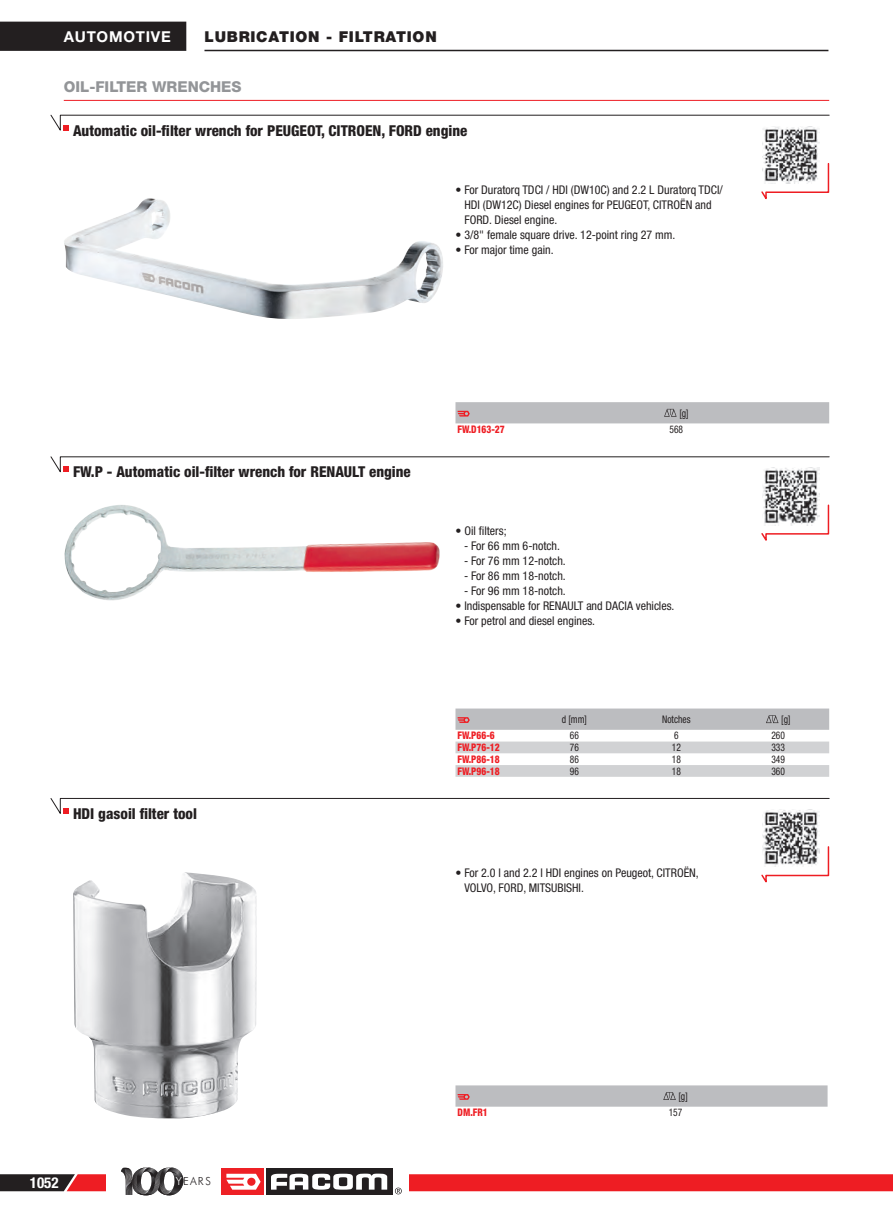
<style>
.page{position:relative;width:893px;height:1212px;background:#fff}
.page>*{position:absolute;margin:0;border:0;box-sizing:border-box;transform-origin:0 0}
.t1{font:800 condensed 15px "Helvetica Neue LT Std";color:#231f20}
.t2{font:900 15px "Helvetica Neue LT Std";letter-spacing:.05em;color:#231f20}
.t3{font:800 15px "Helvetica Neue LT Std";color:#939598}
.t4{font:700 15px "Helvetica Neue LT Std";letter-spacing:.05em;color:#fff}
.t5{font:700 condensed 15px "Helvetica Neue LT Std";color:#fff}
.t6{font:condensed 12px/15px "Helvetica Neue LT Std";color:#231f20}
.t7{font:300 11.1px "Futura BT";letter-spacing:.11em;color:#231f20}
.t8{font:condensed 10.5px/16.4px "Helvetica Neue LT Std";color:#231f20;scale:.9 1}
.t9{font:800 condensed 10.5px/11.7px "Helvetica Neue LT Std";color:#ee1d23;scale:.9 1}
.s1{color:#fff}
</style>
<div class="page">
<hr style="left:64px;top:100px;width:765px;height:1px;background:#ee1d23">
<svg style="left:761px;top:163px;width:69px;height:36px"></svg>
<svg style="left:50px;top:114px;width:780px;height:17px"></svg>
<img style="left:64px;top:198px;width:379px;height:121px">
<svg style="left:761px;top:504px;width:69px;height:37px"></svg>
<svg style="left:50px;top:456px;width:780px;height:17px"></svg>
<img style="left:64px;top:505px;width:376px;height:95px">
<svg style="left:761px;top:846px;width:69px;height:37px"></svg>
<svg style="left:50px;top:797px;width:780px;height:17px"></svg>
<img style="left:73px;top:872px;width:184px;height:246px">
<svg style="left:455px;top:741px;width:374px;height:36px"></svg>
<svg style="left:0;top:1167px;width:893px;height:28px"></svg>
<img style="left:762px;top:126px;width:58px;height:58px">
<img style="left:762px;top:468px;width:58px;height:57px">
<img style="left:762px;top:809px;width:58px;height:58px">
<svg style="left:455px;top:708px;width:374px;height:22px;background:#bebdc0"></svg>
<svg style="left:455px;top:1085px;width:373px;height:22px;background:#bebdc0"></svg>
<div style="left:455px;top:402px;width:374px;height:21px;background:#bcbdc0"></div>
<div style="left:0;top:22px;width:186px;height:29px;background:#231f20"></div>
<hr style="left:204px;top:50px;width:624px;height:1px;background:#231f20">
<p class="t4" style="left:64px;top:27px;width:109px">AUTOMOTIVE</p>
<p class="t2" style="left:204px;top:27px;width:234px">LUBRICATION - FILTRATION</p>
<p class="t3" style="left:64px;top:77px;width:179px">OIL-FILTER WRENCHES</p>
<p class="t1" style="left:73px;top:121px;width:396px">Automatic oil-filter wrench for PEUGEOT, CITROEN, FORD engine</p>
<p class="t6" style="left:464px;top:182px;width:260px;text-indent:-9px">• For Duratorq TDCI / HDI (DW10C) and 2.2 L Duratorq TDCI/<br>HDI (DW12C) Diesel engines for PEUGEOT, CITROËN and<br>FORD. Diesel engine.</p>
<p class="t6" style="left:455px;top:227px;width:221px">• 3/8" female square drive. 12-point ring 27 mm.</p>
<p class="t6" style="left:455px;top:242px;width:100px">• For major time gain.</p>
<p class="t1" style="left:73px;top:463px;width:339px">FW.P - Automatic oil-filter wrench for RENAULT engine</p>
<p class="t1" style="left:73px;top:804px;width:125px">HDI gasoil filter tool</p>
<p class="t9" style="left:458px;top:423px;width:54px">FW.D163-27</p>
<p class="t8" style="left:670px;top:405px;width:23px;text-indent:10px">[g]<br>568</p>
<p class="t6" style="left:455px;top:523px;width:53px">• Oil filters;</p>
<p class="t6" style="left:464px;top:538px;width:98px">- For 66 mm 6-notch.</p>
<p class="t6" style="left:464px;top:553px;width:103px">- For 76 mm 12-notch.</p>
<p class="t6" style="left:464px;top:568px;width:103px">- For 86 mm 18-notch.</p>
<p class="t6" style="left:464px;top:583px;width:103px">- For 96 mm 18-notch.</p>
<p class="t6" style="left:455px;top:598px;width:220px">• Indispensable for RENAULT and DACIA vehicles.</p>
<p class="t6" style="left:455px;top:613px;width:141px">• For petrol and diesel engines.</p>
<p class="t9" style="left:458px;top:730px;width:48px">FW.P66-6<br>FW.P76-12<br>FW.P86-18<br>FW.P96-18</p>
<p class="t8" style="left:562px;top:711px;width:29px">d [mm]</p>
<p class="t8" style="left:662px;top:711px;width:33px">Notches</p>
<p class="t8" style="left:781px;top:711px;width:12px">[g]</p>
<p class="t8" style="left:570px;top:727px;width:12px">66</p>
<p class="t8" style="left:674px;top:727px;width:7px">6</p>
<p class="t8" style="left:771px;top:727px;width:17px">260</p>
<p class="t8" style="left:570px;top:739px;width:12px">76</p>
<p class="t8" style="left:672px;top:739px;width:12px">12</p>
<p class="t8" style="left:771px;top:739px;width:17px">333</p>
<p class="t8" style="left:570px;top:751px;width:12px">86</p>
<p class="t8" style="left:672px;top:751px;width:12px">18</p>
<p class="t8" style="left:771px;top:751px;width:17px">349</p>
<p class="t8" style="left:570px;top:763px;width:12px">96</p>
<p class="t8" style="left:672px;top:763px;width:12px">18</p>
<p class="t8" style="left:771px;top:763px;width:17px">360</p>
<p class="t6" style="left:464px;top:865px;width:236px;text-indent:-9px">• For 2.0 l and 2.2 l HDI engines on Peugeot, CITROËN,<br>VOLVO, FORD, MITSUBISHI.</p>
<p class="t5" style="left:30px;top:1174px;width:30px">1052</p>
<p class="t7" style="left:176px;top:1175px;width:37px"><span class="s1">Y</span>EARS</p>
<p class="t9" style="left:458px;top:1106px;width:35px">DM.FR1</p>
<p class="t8" style="left:669px;top:1088px;width:23px;text-indent:10px">[g]<br>157</p>
</div>
